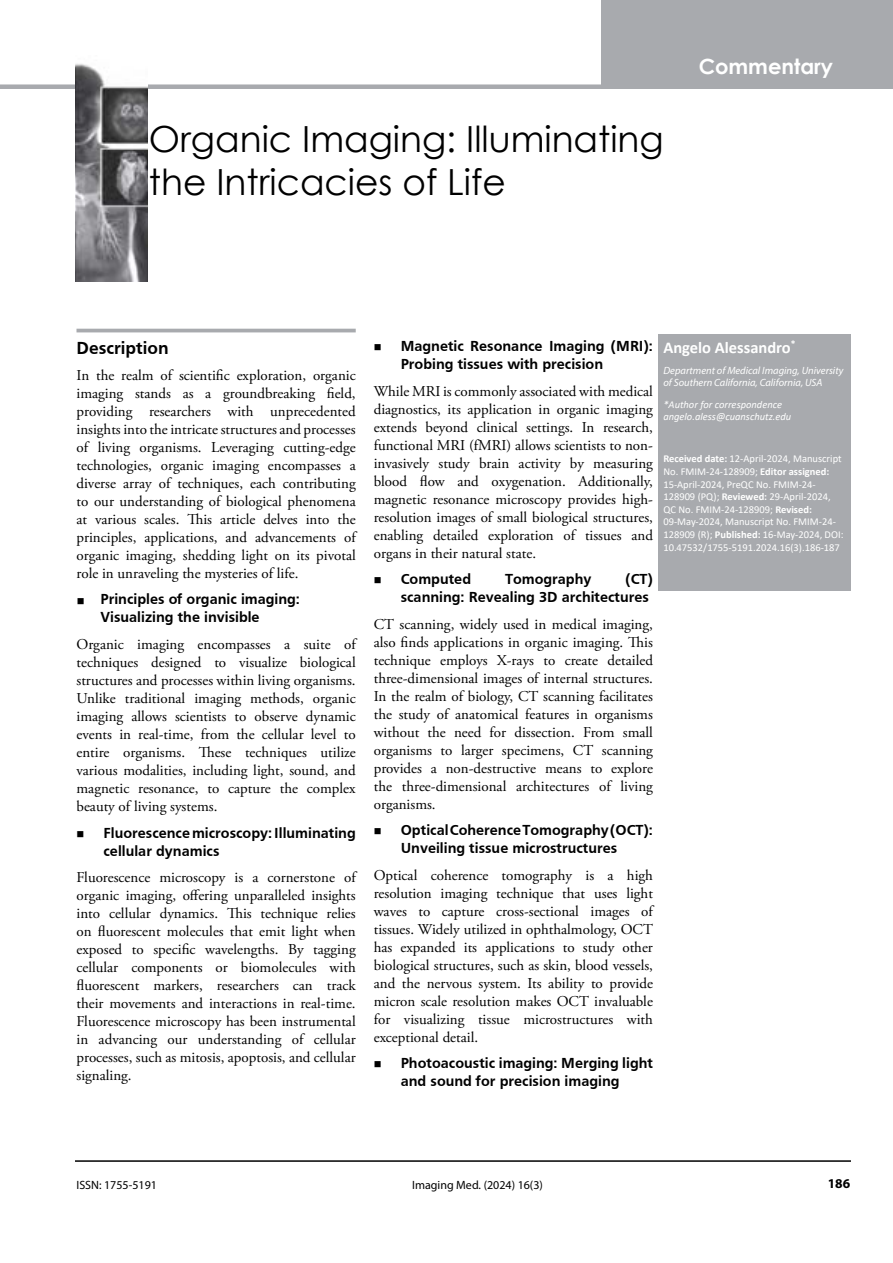
<style>
.page{position:relative;width:893px;height:1263px;background:#fff}
.page>*{position:absolute;margin:0;border:0;box-sizing:border-box;transform-origin:0 0}
.t1{font:36px/43.2px "Century Gothic";color:#000}
.t2{font:700 21px "Century Gothic";color:#fff}
.t3{font:700 18px "Frutiger";color:#000}
.t4{font:700 16.5px "Calibri";color:#fff}
.t5{font:15px/18px "Adobe Garamond Pro";color:#000;text-align:justify}
.t6{font:700 15px/18px "Frutiger";color:#000}
.t7{font:700 15px/18px "Frutiger";color:#000}
.t8{font:700 13.5px "Myriad Pro";color:#000}
.t9{font:12px "Myriad Pro";color:#000}
.t10{font:10.5px/12.6px "Calibri";color:#fff}
.t11{font:italic 10.5px/12.6px "Myriad Pro";color:#fff}
.t12{font:italic 10.5px/12.6px "Calibri";color:#fff}
.s1{font-weight:700}
</style>
<div class="page">
<hr style="left:75px;top:1160px;width:776px;height:2px;background:#000">
<div style="left:0;top:84px;width:851px;height:5px;background:#a8aaae"></div>
<div style="left:602px;top:0;width:291px;height:89px;background:#a8aaae"></div>
<img style="left:75px;top:63px;width:73px;height:219px">
<hr style="left:76px;top:329px;width:280px;height:3px;background:#a8aaae">
<div style="left:658px;top:334px;width:193px;height:256px;background:#a8aaae"></div>
<h1 class="t1" style="left:149px;top:117px;width:516px">Organic Imaging: Illuminating the Intricacies of Life</h1>
<h2 class="t2" style="left:699px;top:51px;width:136px">Commentary</h2>
<p class="t3" style="left:76px;top:337px;width:94px">Description</p>
<p class="t5" style="left:76px;top:367px;width:281px">In the realm of scientific exploration, organic imaging stands as a groundbreaking field, providing researchers with unprecedented insights into the intricate structures and processes of living organisms. Leveraging cutting-edge technologies, organic imaging encompasses a diverse array of techniques, each contributing to our understanding of biological phenomena at various scales. This article delves into the principles, applications, and advancements of organic imaging, shedding light on its pivotal role in unraveling the mysteries of life.</p>
<p class="t7" style="left:101px;top:590px;width:201px">Principles of organic imaging:<br>Visualizing the invisible</p>
<p class="t5" style="left:76px;top:636px;width:281px">Organic imaging encompasses a suite of techniques designed to visualize biological structures and processes within living organisms.<br>Unlike traditional imaging methods, organic imaging allows scientists to observe dynamic events in real-time, from the cellular level to entire organisms. These techniques utilize various modalities, including light, sound, and magnetic resonance, to capture the complex beauty of living systems.</p>
<p class="t6" style="left:104px;top:823px;width:254px">Fluorescence microscopy: Illuminating cellular dynamics</p>
<p class="t5" style="left:76px;top:869px;width:281px">Fluorescence microscopy is a cornerstone of organic imaging, offering unparalleled insights into cellular dynamics. This technique relies on fluorescent molecules that emit light when exposed to specific wavelengths. By tagging cellular components or biomolecules with fluorescent markers, researchers can track their movements and interactions in real-time.<br>Fluorescence microscopy has been instrumental in advancing our understanding of cellular processes, such as mitosis, apoptosis, and cellular signaling.</p>
<p class="t6" style="left:401px;top:337px;width:254px">Magnetic Resonance Imaging (MRI):<br>Probing tissues with precision</p>
<p class="t5" style="left:374px;top:382px;width:281px">While MRI is commonly associated with medical diagnostics, its application in organic imaging extends beyond clinical settings. In research, functional MRI (fMRI) allows scientists to non&shy;invasively study brain activity by measuring blood flow and oxygenation. Additionally, magnetic resonance microscopy provides high&shy;resolution images of small biological structures, enabling detailed exploration of tissues and organs in their natural state.</p>
<p class="t6" style="left:401px;top:570px;width:72px">Computed</p>
<p class="t6" style="left:505px;top:570px;width:88px">Tomography</p>
<p class="t6" style="left:401px;top:570px;width:254px;text-align:right">(CT)<br>scanning: Revealing 3D architectures</p>
<p class="t5" style="left:374px;top:615px;width:281px">CT scanning, widely used in medical imaging, also finds applications in organic imaging. This technique employs X-rays to create detailed three-dimensional images of internal structures.<br>In the realm of biology, CT scanning facilitates the study of anatomical features in organisms without the need for dissection. From small organisms to larger specimens, CT scanning provides a non-destructive means to explore the three-dimensional architectures of living organisms.</p>
<p class="t6" style="left:401px;top:821px;width:254px">Optical Coherence Tomography (OCT):<br>Unveiling tissue microstructures</p>
<p class="t5" style="left:374px;top:866px;width:281px">Optical coherence tomography is a high resolution imaging technique that uses light waves to capture cross-sectional images of tissues. Widely utilized in ophthalmology, OCT has expanded its applications to study other biological structures, such as skin, blood vessels, and the nervous system. Its ability to provide micron scale resolution makes OCT invaluable for visualizing tissue microstructures with exceptional detail.</p>
<p class="t6" style="left:401px;top:1054px;width:254px">Photoacoustic imaging: Merging light and sound for precision imaging</p>
<p class="t4" style="left:663px;top:336px;width:134px">Angelo Alessandro<sup>*</sup></p>
<p class="t11" style="left:663px;top:364px;width:181px">Department of Medical Imaging, University of Southern California, California, USA</p>
<p class="t12" style="left:663px;top:397px;width:129px">*Author for correspondence angelo.aless@cuanschutz.edu</p>
<p class="t10" style="left:663px;top:452px;width:182px"><span class="s1">Received date:</span> 12-April-2024, Manuscript No. FMIM-24-128909; <span class="s1">Editor assigned:<br></span>15-April-2024, PreQC No. FMIM-24- 128909 (PQ); <span class="s1">Reviewed:</span> 29-April-2024, QC No. FMIM-24-128909; <span class="s1">Revised:<br></span>09-May-2024, Manuscript No. FMIM-24- 128909 (R); <span class="s1">Published:</span> 16-May-2024, DOI:<br>10.47532/1755-5191.2024.16(3).186-187</p>
<p class="t9" style="left:77px;top:1177px;width:82px">ISSN: 1755-5191</p>
<p class="t9" style="left:412px;top:1177px;width:132px">Imaging Med. (2024) 16(3)</p>
<p class="t8" style="left:828px;top:1174px;width:24px">186</p>
</div>
